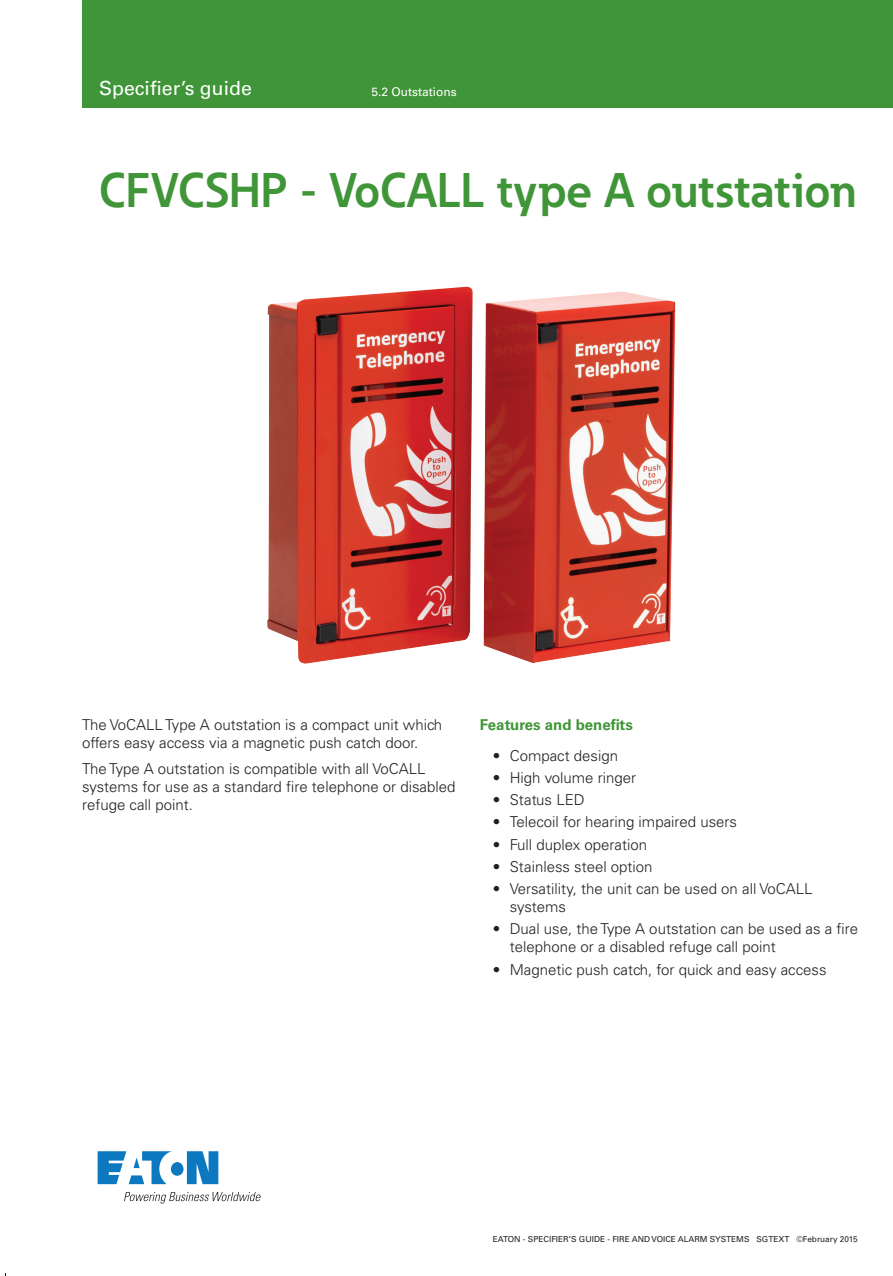
<style>
.page{position:relative;width:893px;height:1276px;background:#fff}
.page>*{position:absolute;margin:0;border:0;box-sizing:border-box;transform-origin:0 0}
.t1{font:700 48px "Eaton";color:#3f9537}
.t2{font:19.5px "Univers LT Std";color:#fff}
.t3{font:300 15px/18px "Univers LT Std";color:#231f20}
.t4{font:700 15px "Univers LT Std";color:#3f9537}
.t5{font:12px "Univers LT Std";color:#fff}
.t6{font:8.25px "Univers LT Std";color:#231f20}
</style>
<div class="page">
<svg style="left:98px;top:1151px;width:120px;height:33px"></svg>
<svg style="left:124px;top:1192px;width:137px;height:11px"></svg>
<img style="left:267px;top:287px;width:408px;height:377px">
<div style="left:82px;top:0;width:810px;height:107px;background:#3f9537"></div>
<h2 class="t2" style="left:99px;top:77px;width:154px">Specifier’s guide</h2>
<p class="t5" style="left:371px;top:84px;width:87px">5.2 Outstations</p>
<h1 class="t1" style="left:99px;top:160px;width:759px">CFVCSHP - VoCALL type A outstation</h1>
<p class="t3" style="left:82px;top:716px;width:361px">The VoCALL Type A outstation is a compact unit which offers easy access via a magnetic push catch door.</p>
<p class="t3" style="left:82px;top:760px;width:375px">The Type A outstation is compatible with all VoCALL systems for use as a standard fire telephone or disabled refuge call point.</p>
<p class="t4" style="left:480px;top:716px;width:154px">Features and benefits</p>
<p class="t3" style="left:492px;top:746px;width:127px">• Compact design</p>
<p class="t3" style="left:492px;top:769px;width:145px">• High volume ringer</p>
<p class="t3" style="left:492px;top:791px;width:93px">• Status LED</p>
<p class="t3" style="left:492px;top:813px;width:246px">• Telecoil for hearing impaired users</p>
<p class="t3" style="left:492px;top:835px;width:156px">• Full duplex operation</p>
<p class="t3" style="left:492px;top:858px;width:161px">• Stainless steel option</p>
<p class="t3" style="left:509px;top:880px;width:304px;text-indent:-17px">• Versatility, the unit can be used on all VoCALL systems</p>
<p class="t3" style="left:509px;top:920px;width:350px;text-indent:-17px">• Dual use, the Type A outstation can be used as a fire telephone or a disabled refuge call point</p>
<p class="t3" style="left:492px;top:960px;width:335px">• Magnetic push catch, for quick and easy access</p>
<p class="t6" style="left:492px;top:1235px;width:366px">EATON - SPECIFIER’S GUIDE - FIRE AND VOICE ALARM SYSTEMS SGTEXT ©February 2015</p>
</div>
